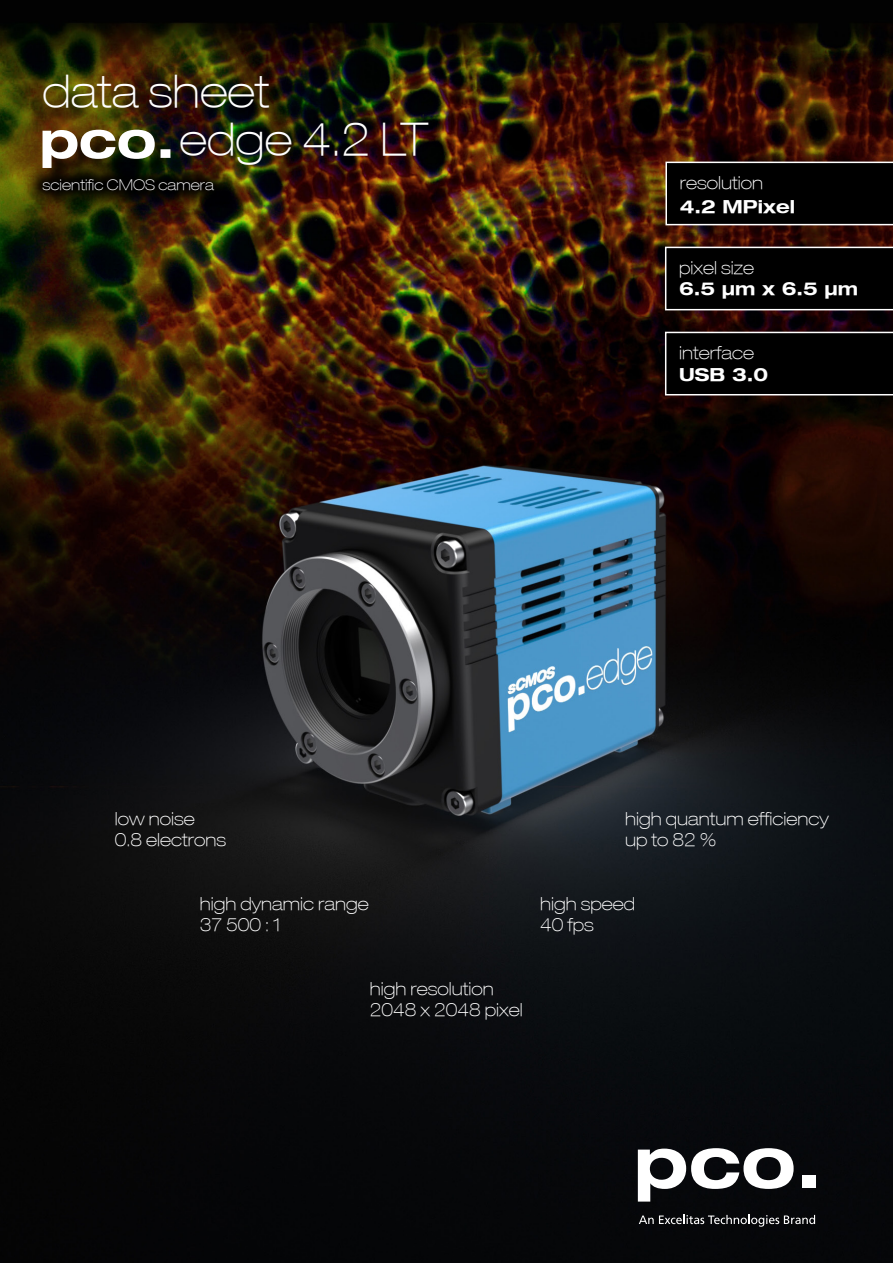
<style>
.page{position:relative;width:893px;height:1263px;background:#fff}
.page>*{position:absolute;margin:0;border:0;box-sizing:border-box;transform-origin:0 0}
.GS_grau{font:100 expanded 45px "Helvetica Neue";color:#fff}
.t1{font:100 expanded 18px "Helvetica Neue";color:#fff}
.t2{font:700 expanded 18px "Helvetica Neue";color:#fff}
.t3{font:100 expanded 14.85px "Helvetica Neue";color:#fff}
</style>
<div class="page">
<img style="left:0;top:0;width:893px;height:1263px">
<svg style="left:665px;top:162px;width:228px;height:63px;background:#0b0a0a"></svg>
<svg style="left:665px;top:247px;width:228px;height:63px;background:#0c0c0c"></svg>
<div style="left:665px;top:332px;width:228px;height:63px;background:#000"></div>
<div style="left:45px;top:132px;width:187px;height:76px;background:#000;opacity:.75"></div>
<svg style="left:26px;top:162px;width:205px;height:44px;background:#1b1502"></svg>
<svg style="left:43px;top:130px;width:127px;height:38px"></svg>
<svg style="left:638px;top:1148px;width:156px;height:53px"></svg>
<div style="left:802px;top:1175px;width:14px;height:12px;background:#fff"></div>
<svg style="left:639px;top:1215px;width:176px;height:12px;background:#3d3e40"></svg>
<div style="left:47px;top:77px;width:240px;height:48px;background:#000;opacity:.75"></div>
<p class="GS_grau" style="left:43px;top:64px;width:228px">data sheet</p>
<p class="GS_grau" style="left:180px;top:113px;width:250px">edge 4.2 LT</p>
<p class="t3" style="left:43px;top:176px;width:173px">scientific CMOS camera</p>
<p class="t1" style="left:680px;top:172px;width:85px">resolution</p>
<p class="t2" style="left:680px;top:195px;width:117px">4.2 MPixel</p>
<p class="t1" style="left:679px;top:257px;width:76px">pixel size</p>
<p class="t2" style="left:679px;top:277px;width:181px">6.5 µm x 6.5 µm</p>
<p class="t1" style="left:679px;top:342px;width:76px">interface</p>
<p class="t2" style="left:679px;top:363px;width:91px">USB 3.0</p>
<p class="t1" style="left:115px;top:808px;width:81px">low noise</p>
<p class="t1" style="left:115px;top:829px;width:113px">0.8 electrons</p>
<p class="t1" style="left:625px;top:808px;width:205px">high quantum efficiency</p>
<p class="t1" style="left:625px;top:829px;width:93px">up to 82 %</p>
<p class="t1" style="left:200px;top:893px;width:171px">high dynamic range</p>
<p class="t1" style="left:200px;top:914px;width:82px">37 500 : 1</p>
<p class="t1" style="left:540px;top:893px;width:96px">high speed</p>
<p class="t1" style="left:540px;top:914px;width:55px">40 fps</p>
<p class="t1" style="left:370px;top:978px;width:125px">high resolution</p>
<p class="t1" style="left:370px;top:999px;width:154px">2048 x 2048 pixel</p>
</div>
